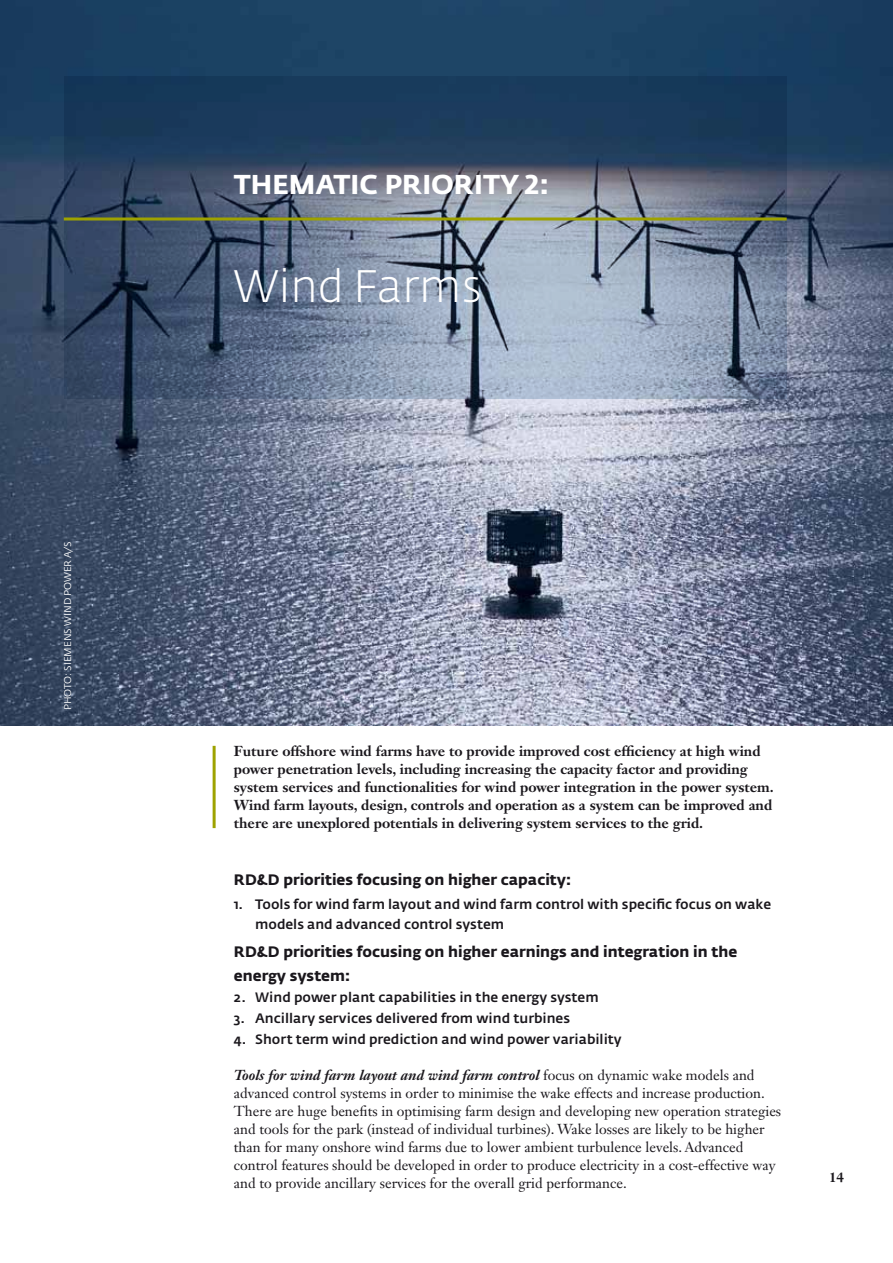
<style>
.page{position:relative;width:893px;height:1263px;background:#fff}
.page>*{position:absolute;margin:0;border:0;box-sizing:border-box;transform-origin:0 0}
.t1{font:300 45px "Fedra Sans Alt";color:#fff}
.t2{font:700 27px "Fedra Sans Alt";color:#fff}
.t3{font:15px/24px "Fedra Sans Alt Bold TF";color:#1a171c}
.t4{font:14.25px/18px "Janson Text LT Std";color:#1a171c}
.t5{font:700 14.25px/18px "Janson Text LT Std";color:#1a171c}
.t6{font:500 13.5px/19.5px "Fedra Sans Alt";color:#1a171c}
.t7{font:700 13.5px "Janson Text LT Std";color:#1a171c}
.t8{font:9.75px "Fedra Sans Alt";color:#fff}
.s1{font-family:"Fedra Sans Alt Bold SC";font-weight:400}
.s2{font-weight:700;font-style:italic}
</style>
<div class="page">
<img style="left:0;top:0;width:893px;height:726px">
<svg style="left:64px;top:77px;width:723px;height:322px"></svg>
<hr style="left:64px;top:217px;width:723px;height:3px;background:#9ea200">
<hr style="left:213px;top:746px;width:3px;height:82px;background:#9ea200">
<p class="t8" style="left:63px;top:710px;width:170px;rotate:-90deg">photo: Siemens Wind Power A/S</p>
<h2 class="t2" style="left:234px;top:168px;width:317px">TH EMATIC PRIORITY <span class="s1">2:</span></h2>
<h1 class="t1" style="left:234px;top:262px;width:250px">Wind Farms</h1>
<p class="t5" style="left:234px;top:742px;width:541px">Future offshore wind farms have to provide improved cost efficiency at high wind power penetration levels, including increasing the capacity factor and providing system services and functionalities for wind power integration in the power system.<br>Wind farm layouts, design, controls and operation as a system can be improved and there are unexplored potentials in delivering system services to the grid.</p>
<p class="t3" style="left:234px;top:868px;width:339px">RD&amp;D priorities focusing on higher capacity:</p>
<p class="t6" style="left:255px;top:895px;width:518px;text-indent:-21px">1. Tools for wind farm layout and wind farm control with specific focus on wake models and advanced control system</p>
<p class="t3" style="left:234px;top:940px;width:505px">RD&amp;D priorities focusing on higher earnings and integration in the energy system:</p>
<p class="t6" style="left:234px;top:988px;width:366px">2. Wind power plant capabilities in the energy system</p>
<p class="t6" style="left:234px;top:1009px;width:338px">3. Ancillary services delivered from wind turbines</p>
<p class="t6" style="left:234px;top:1030px;width:389px">4. Short term wind prediction and wind power variability</p>
<p class="t4" style="left:234px;top:1066px;width:549px"><span class="s2">Tools for wind farm layout and wind farm control</span> focus on dynamic wake models and advanced control systems in order to minimise the wake effects and increase production.<br>There are huge benefits in optimising farm design and developing new operation strategies and tools for the park (instead of individual turbines). Wake losses are likely to be higher than for many onshore wind farms due to lower ambient turbulence levels. Advanced control features should be developed in order to produce electricity in a cost-effective way and to provide ancillary services for the overall grid performance.</p>
<p class="t7" style="left:829px;top:1168px;width:17px">14</p>
</div>
